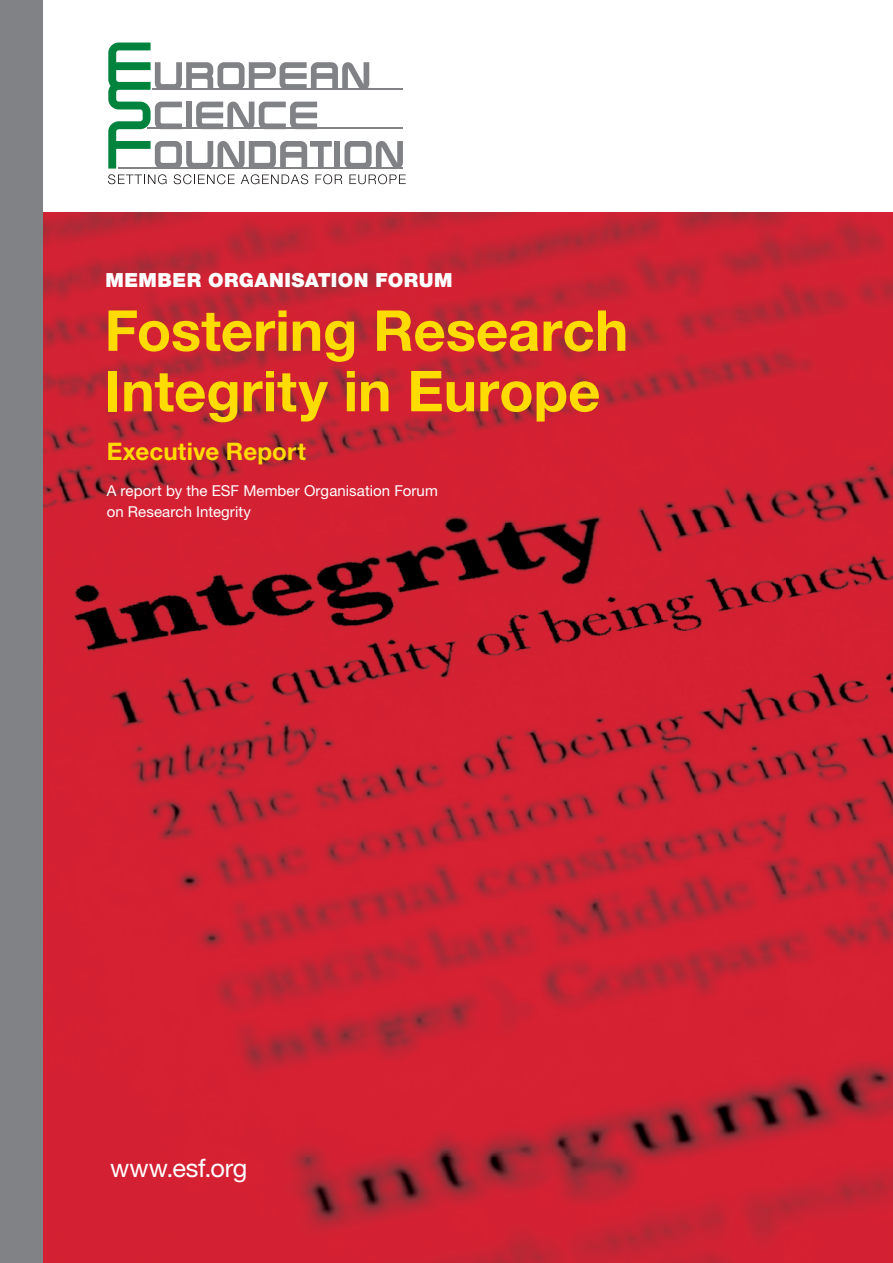
<style>
.page{position:relative;width:893px;height:1263px;background:#fff}
.page>*{position:absolute;margin:0;border:0;box-sizing:border-box;transform-origin:0 0}
.t1{font:700 56.4px/60.4px "Helvetica Neue LT Std";color:#ffdc01}
.t2{font:25.35px "Helvetica Neue LT Std";letter-spacing:-.01em;color:#fff}
.t3{font:700 24.15px "Helvetica Neue LT Std";letter-spacing:.005em;color:#ffdc01}
.t4{font:900 19.5px "Helvetica Neue LT Std";letter-spacing:.025em;color:#fff}
.t5{font:15px/21px "Helvetica Neue LT Std";letter-spacing:.005em;color:#fff}
</style>
<div class="page">
<img style="left:43px;top:212px;width:850px;height:1051px">
<svg style="left:108px;top:43px;width:298px;height:141px"></svg>
<div style="left:0;top:0;width:43px;height:1263px;background:#808285"></div>
<h3 class="t4" style="left:105px;top:269px;width:348px">MEMBER ORGANISATION FORUM</h3>
<h1 class="t1" style="left:105px;top:299px;width:525px">Fostering Research<br>Integrity in Europe</h1>
<h3 class="t3" style="left:107px;top:436px;width:201px">Executive Report</h3>
<p class="t5" style="left:107px;top:480px;width:333px">A report by the ESF Member Organisation Forum on Research Integrity</p>
<h2 class="t2" style="left:110px;top:1153px;width:139px">www.esf.org</h2>
</div>
